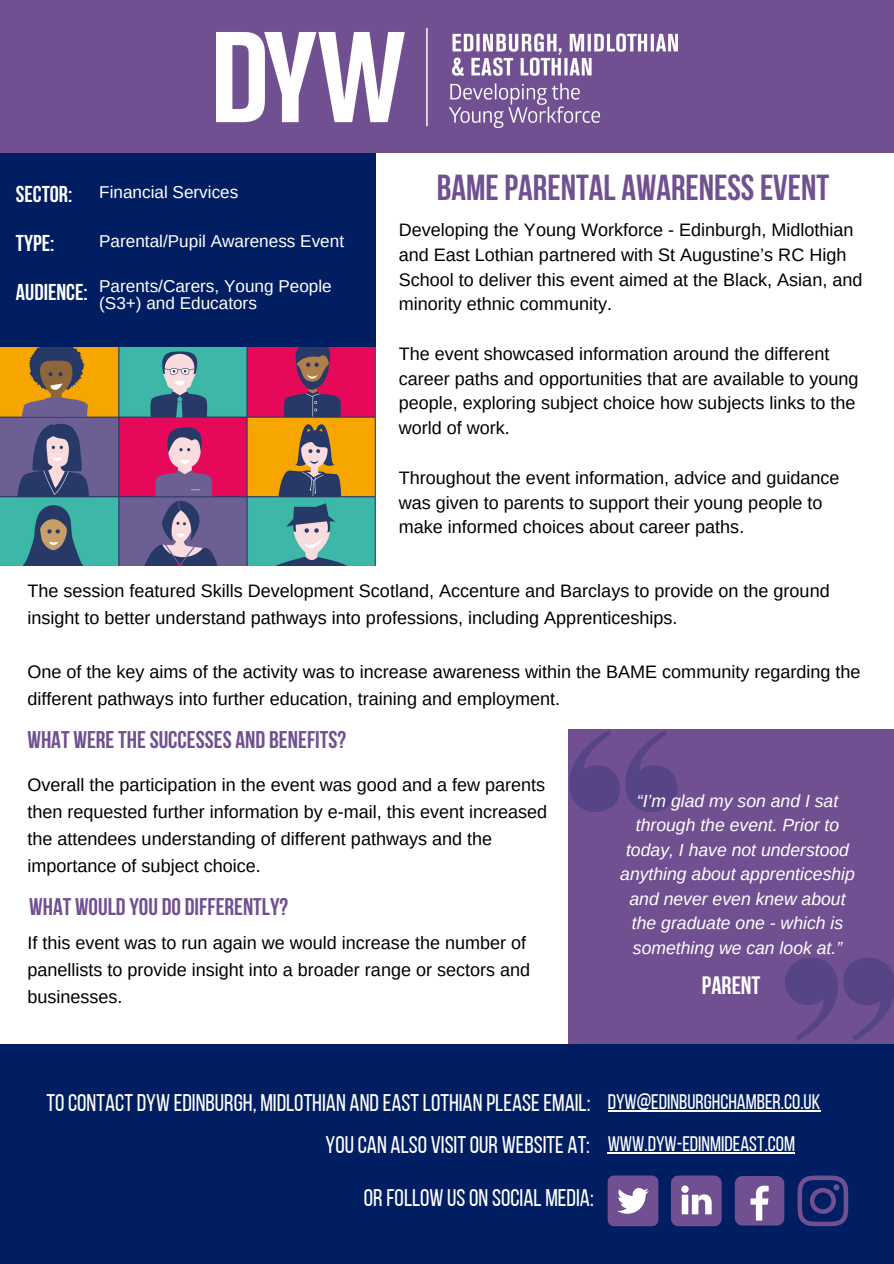
<style>
.page{position:relative;width:894px;height:1264px;background:#fff}
.page>*{position:absolute;margin:0;border:0;box-sizing:border-box;transform-origin:0 0}
.t1{font:700 36px "Bebas Neue";color:#715091}
.t2{font:700 25.05px "Bebas Neue";color:#fff}
.t3{font:700 24.15px "Bebas Neue";color:#715091}
.t4{font:24px "Bebas Neue";color:#fff}
.t5{font:700 24px "Bebas Neue";color:#715091}
.t6{font:700 22.8px "Bebas Neue";color:#fff}
.t7{font:21px "Bebas Neue";color:#fff}
.t8{font:18px/24.8px "Arimo";color:#000}
.t9{font:italic 17.55px/24.5px "Arimo";color:#fff;text-align:center}
.t10{font:17.1px/17.1px "Arimo";color:#fff}
</style>
<div class="page">
<div style="left:568px;top:729px;width:325px;height:404px;background:#715091"></div>
<div style="left:0;top:0;width:893px;height:153px;background:#715091"></div>
<img style="left:217px;top:29px;width:460px;height:99px">
<div style="left:0;top:153px;width:375px;height:194px;background:#001e61"></div>
<img style="left:0;top:347px;width:376px;height:218px">
<div style="left:0;top:1044px;width:893px;height:219px;background:#001e61"></div>
<div style="left:734px;top:1175px;width:50px;height:50px;background:#715091;border-radius:8px"></div>
<svg style="left:750px;top:1185px;width:18px;height:35px"></svg>
<svg style="left:671px;top:1175px;width:50px;height:51px;background:#876da3"></svg>
<svg style="left:797px;top:1175px;width:51px;height:51px"></svg>
<svg style="left:569px;top:730px;width:108px;height:82px"></svg>
<svg style="left:843px;top:958px;width:50px;height:83px"></svg>
<svg style="left:785px;top:958px;width:52px;height:83px"></svg>
<div style="left:607px;top:1175px;width:51px;height:51px;background:#715091;border-radius:6px"></div>
<svg style="left:617px;top:1188px;width:31px;height:25px"></svg>
<hr style="left:607px;top:1110px;width:213px;height:1px;background:#fff">
<hr style="left:607px;top:1152px;width:187px;height:1px;background:#fff">
<p class="t6" style="left:16px;top:185px;width:58px">SECTOR:</p>
<p class="t10" style="left:99px;top:184px;width:141px">Financial Services</p>
<p class="t6" style="left:16px;top:234px;width:40px">TYPE:</p>
<p class="t6" style="left:16px;top:283px;width:73px">AUDIENCE:</p>
<p class="t10" style="left:99px;top:233px;width:246px">Parental/Pupil Awareness Event</p>
<p class="t10" style="left:99px;top:277px;width:234px">Parents/Carers, Young People (S3+) and Educators</p>
<p class="t1" style="left:436px;top:173px;width:394px">BAMEPARENTAL AWARENESS EVENT</p>
<p class="t8" style="left:398px;top:217px;width:465px">Developing the Young Workforce - Edinburgh, Midlothian and East Lothian partnered with St Augustine’s RC High School to deliver this event aimed at the Black, Asian, and minority ethnic community.</p>
<p class="t8" style="left:398px;top:341px;width:461px">The event showcased information around the different career paths and opportunities that are available to young people, exploring subject choice how subjects links to the world of work.</p>
<p class="t8" style="left:398px;top:465px;width:442px">Throughout the event information, advice and guidance was given to parents to support their young people to make informed choices about career paths.</p>
<p class="t8" style="left:27px;top:577px;width:803px;line-height:27px">The session featured Skills Development Scotland, Accenture and Barclays to provide on the ground insight to better understand pathways into professions, including Apprenticeships.</p>
<p class="t8" style="left:27px;top:658px;width:834px;line-height:27px">One of the key aims of the activity was to increase awareness within the BAME community regarding the different pathways into further education, training and employment.</p>
<p class="t3" style="left:27px;top:730px;width:320px">WHAT WERE THE SUCCESSES AND BENEFITS?</p>
<p class="t8" style="left:27px;top:771px;width:521px;line-height:27px">Overall the participation in the event was good and a few parents then requested further information by e-mail, this event increased the attendees understanding of different pathways and the importance of subject choice.</p>
<p class="t5" style="left:29px;top:896px;width:260px">WHAT WOULD YOU DO DIFFERENTLY?</p>
<p class="t8" style="left:27px;top:929px;width:504px;line-height:27px">If this event was to run again we would increase the number of panellists to provide insight into a broader range or sectors and businesses.</p>
<p class="t9" style="left:620px;top:788px;width:236px">“I’m glad my son and I sat through the event. Prior to today, I have not understood anything about apprenticeship and never even knew about the graduate one - which is something we can look at.”</p>
<p class="t2" style="left:701px;top:974px;width:60px">PARENT</p>
<p class="t4" style="left:46px;top:1092px;width:545px">TOCONTACTDYW EDINBURGH, MIDLOTHIAN ANDEASTLOTHIAN PLEASEEMAIL:</p>
<p class="t7" style="left:607px;top:1093px;width:214px">DYW@EDINBURGHCHAMBER.CO.UK</p>
<p class="t4" style="left:325px;top:1134px;width:266px">YOUCAN ALSO VISITOUR WEBSITE AT:</p>
<p class="t7" style="left:607px;top:1135px;width:189px">WWW.DYW-EDINMIDEAST.COM</p>
<p class="t4" style="left:364px;top:1187px;width:231px">ORFOLLOW USON SOCIAL MEDIA:</p>
</div>
